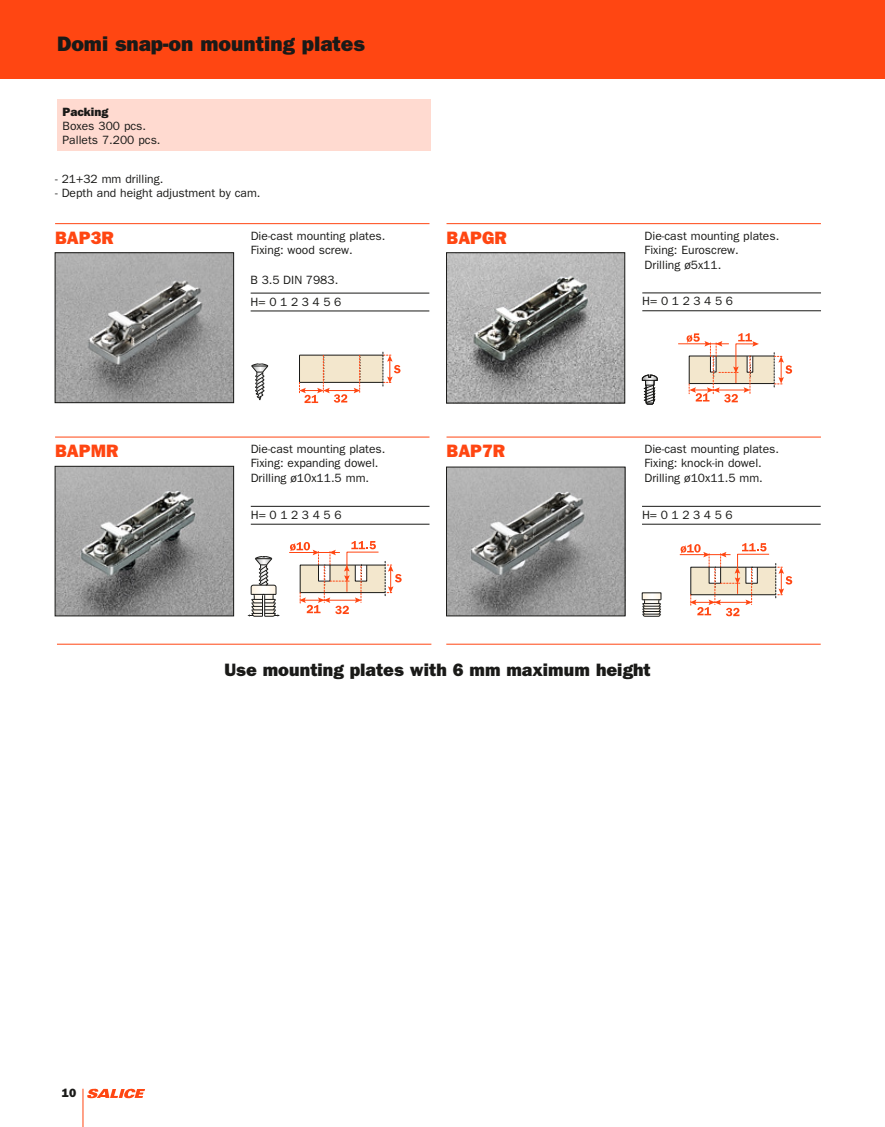
<style>
.page{position:relative;width:885px;height:1127px;background:#fff}
.page>*{position:absolute;margin:0;border:0;box-sizing:border-box;transform-origin:0 0}
.t1{font:21px "ITC Franklin Gothic Std Hvy";color:#1a1a18}
.t2{font:18px "ITC Franklin Gothic Std Hvy";color:#1a1a18}
.t3{font:18px "ITC Franklin Gothic Std Hvy";color:#ff4612}
.t4{font:12px/14.4px "ITC Franklin Gothic Std";color:#1a1a18}
.t5{font:12px "ITC Franklin Gothic Std Hvy";color:#1a1a18}
</style>
<div class="page">
<div style="left:0;top:0;width:884px;height:79px;background:#ff4612"></div>
<img style="left:448px;top:469px;width:175px;height:145px">
<div style="left:446px;top:467px;width:179px;height:149px;border:1px solid #1a1a18"></div>
<img style="left:57px;top:254px;width:175px;height:147px">
<div style="left:55px;top:252px;width:179px;height:151px;border:1px solid #1a1a18"></div>
<img style="left:57px;top:468px;width:175px;height:146px">
<div style="left:55px;top:466px;width:179px;height:150px;border:1px solid #1a1a18"></div>
<div style="left:689px;top:356px;width:85px;height:28px;background:#f3e7cd"></div>
<div style="left:688px;top:356px;width:86px;height:28px;border:1px solid #1a1a18"></div>
<svg style="left:773px;top:353px;width:19px;height:34px"></svg>
<hr style="left:678px;top:343px;width:50px;height:1px;background:#ff4612">
<svg style="left:686px;top:333px;width:72px;height:69px"></svg>
<svg style="left:642px;top:375px;width:15px;height:29px"></svg>
<svg style="left:642px;top:595px;width:19px;height:22px"></svg>
<svg style="left:299px;top:352px;width:101px;height:51px"></svg>
<svg style="left:251px;top:363px;width:17px;height:37px"></svg>
<div style="left:300px;top:565px;width:85px;height:28px;background:#f3e7cd"></div>
<svg style="left:385px;top:561px;width:16px;height:35px"></svg>
<hr style="left:289px;top:552px;width:51px;height:1px;background:#ff4612">
<svg style="left:290px;top:541px;width:89px;height:73px"></svg>
<svg style="left:248px;top:556px;width:32px;height:61px"></svg>
<div style="left:690px;top:567px;width:85px;height:28px;background:#f3e7cd"></div>
<svg style="left:775px;top:563px;width:17px;height:35px"></svg>
<hr style="left:679px;top:554px;width:51px;height:1px;background:#ff4612">
<svg style="left:680px;top:543px;width:89px;height:73px"></svg>
<img style="left:448px;top:254px;width:175px;height:147px">
<div style="left:446px;top:252px;width:179px;height:151px;border:1px solid #1a1a18"></div>
<hr style="left:55px;top:437px;width:374px;height:1px;background:#ff4612">
<hr style="left:55px;top:223px;width:374px;height:1px;background:#ff4612">
<hr style="left:446px;top:437px;width:374px;height:1px;background:#ff4612">
<hr style="left:446px;top:223px;width:374px;height:1px;background:#ff4612">
<hr style="left:57px;top:644px;width:374px;height:1px;background:#ff4612">
<hr style="left:446px;top:644px;width:374px;height:1px;background:#ff4612">
<hr style="left:250px;top:293px;width:179px;height:1px;background:#1a1a18">
<hr style="left:250px;top:311px;width:179px;height:1px;background:#1a1a18">
<hr style="left:642px;top:292px;width:178px;height:1px;background:#1a1a18">
<hr style="left:642px;top:310px;width:178px;height:1px;background:#1a1a18">
<hr style="left:251px;top:506px;width:178px;height:1px;background:#1a1a18">
<hr style="left:251px;top:524px;width:178px;height:1px;background:#1a1a18">
<hr style="left:642px;top:506px;width:178px;height:1px;background:#1a1a18">
<hr style="left:642px;top:524px;width:178px;height:1px;background:#1a1a18">
<div style="left:57px;top:100px;width:373px;height:51px;background:#ffdad0"></div>
<hr style="left:83px;top:1089px;width:1px;height:38px;background:#ff4612">
<svg style="left:87px;top:1089px;width:58px;height:9px"></svg>
<h1 class="t1" style="left:57px;top:31px;width:309px">Domi snap-on mounting plates</h1>
<p class="t5" style="left:63px;top:104px;width:47px">Packing</p>
<p class="t4" style="left:63px;top:119px;width:99px">Boxes 300 pcs.<br>Pallets 7.200 pcs.</p>
<p class="t4" style="left:55px;top:172px;width:110px">- 21+32 mm drilling.</p>
<p class="t4" style="left:55px;top:186px;width:207px">- Depth and height adjustment by cam.</p>
<h2 class="t3" style="left:55px;top:227px;width:60px">BAP3R</h2>
<h2 class="t3" style="left:55px;top:440px;width:65px">BAPMR</h2>
<p class="t4" style="left:251px;top:228px;width:136px">Die-cast mounting plates.<br>Fixing: wood screw.</p>
<p class="t4" style="left:250px;top:269px;width:92px;line-height:21.9px">B 3.5 DIN 7983.<br>H= 0 1 2 3 4 5 6</p>
<p class="t4" style="left:251px;top:442px;width:136px">Die-cast mounting plates.<br>Fixing: expanding dowel.<br>Drilling ø10x11.5 mm.</p>
<h2 class="t3" style="left:446px;top:227px;width:62px">BAPGR</h2>
<h2 class="t3" style="left:446px;top:440px;width:60px">BAP7R</h2>
<p class="t4" style="left:644px;top:228px;width:136px">Die-cast mounting plates.<br>Fixing: Euroscrew.<br>Drilling ø5x11.</p>
<p class="t4" style="left:642px;top:294px;width:92px">H= 0 1 2 3 4 5 6</p>
<p class="t4" style="left:644px;top:442px;width:136px">Die-cast mounting plates.<br>Fixing: knock-in dowel.<br>Drilling ø10x11.5 mm.</p>
<p class="t4" style="left:251px;top:508px;width:92px">H= 0 1 2 3 4 5 6</p>
<p class="t4" style="left:642px;top:508px;width:92px">H= 0 1 2 3 4 5 6</p>
<h2 class="t2" style="left:224px;top:659px;width:428px">Use mounting plates with 6 mm maximum height</h2>
<p class="t5" style="left:62px;top:1086px;width:16px">10</p>
</div>
